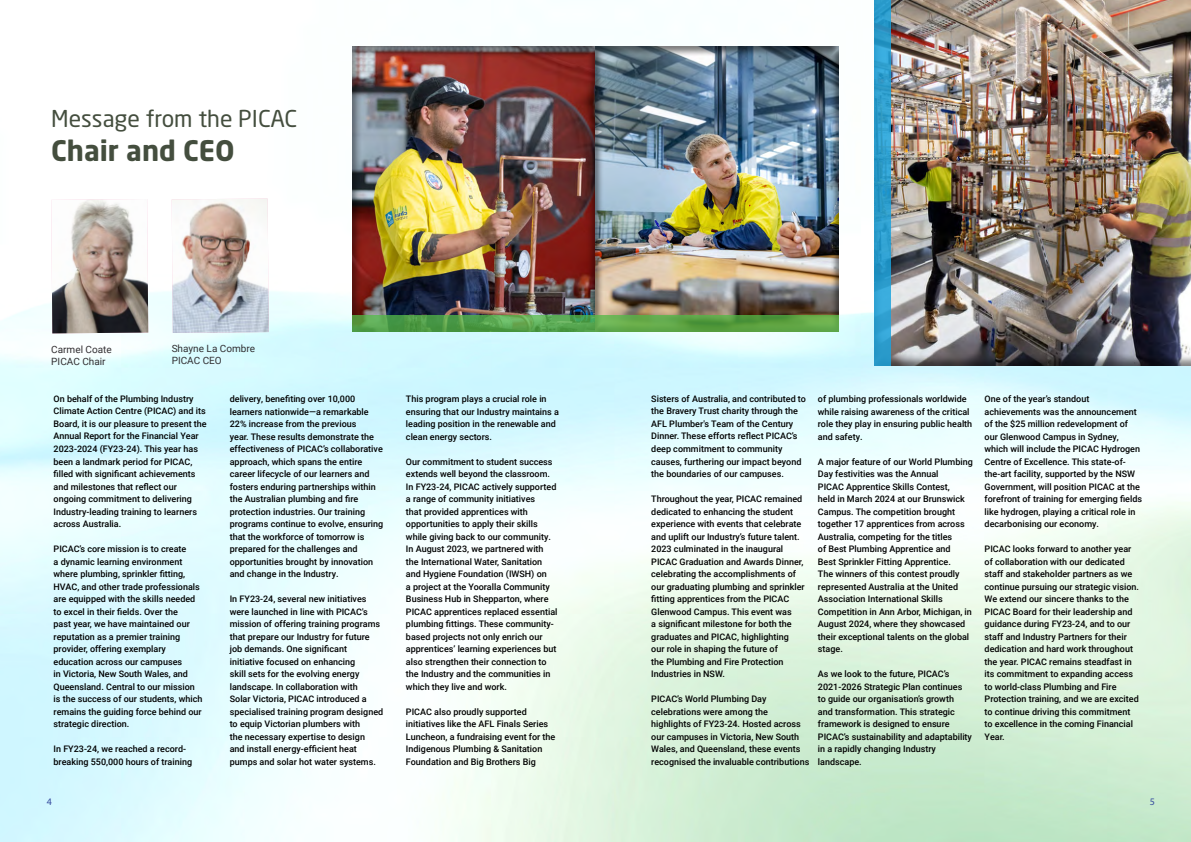
<style>
.page{position:relative;width:1191px;height:842px;background:#fff}
.page>*{position:absolute;margin:0;border:0;box-sizing:border-box;transform-origin:0 0}
.t1{font:700 28px "Neo Sans Std";color:#444e3e}
.t2{font:23px "Neo Sans Std";color:#444e3e}
.t3{font:10px/12px "Roboto";color:#312f32}
.t4{font:10px "Myriad Pro";color:#364b9e}
.t5{font:500 9px/12.5px "Roboto";color:#000}
</style>
<div class="page">
<img style="left:51px;top:199px;width:97px;height:134px">
<img style="left:172px;top:199px;width:97px;height:134px">
<div style="left:344px;top:38px;width:260px;height:294px;background:#000;opacity:.5"></div>
<div style="left:587px;top:38px;width:260px;height:295px;background:#000;opacity:.5"></div>
<div style="left:866px;top:0;width:325px;height:366px;background:#000;opacity:.5"></div>
<svg style="left:352px;top:315px;width:486px;height:17px;background:#58a248"></svg>
<svg style="left:874px;top:0;width:16px;height:366px;background:#2b9ccc"></svg>
<h2 class="t2" style="left:51px;top:104px;width:247px">Message from the PICAC</h2>
<h1 class="t1" style="left:51px;top:132px;width:185px">Chair and CEO</h1>
<p class="t3" style="left:51px;top:343px;width:62px">Carmel Coate<br>PICAC Chair</p>
<p class="t3" style="left:172px;top:342px;width:85px">Shayne La Combre<br>PICAC CEO</p>
<p class="t5" style="left:54px;top:392px;width:155px">On behalf of the Plumbing Industry Climate Action Centre (PICAC) and its Board, it is our pleasure to present the Annual Report for the Financial Year 2023-2024 (FY23-24). This year has been a landmark period for PICAC, filled with significant achievements and milestones that reflect our ongoing commitment to delivering Industry-leading training to learners across Australia.</p>
<p class="t5" style="left:54px;top:542px;width:150px">PICAC’s core mission is to create<br>a dynamic learning environment where plumbing, sprinkler fitting, HVAC, and other trade professionals are equipped with the skills needed to excel in their fields. Over the<br>past year, we have maintained our reputation as a premier training provider, offering exemplary education across our campuses<br>in Victoria, New South Wales, and Queensland. Central to our mission is the success of our students, which remains the guiding force behind our strategic direction.</p>
<p class="t5" style="left:54px;top:742px;width:140px">In FY23-24, we reached a record&shy;breaking 550,000 hours of training</p>
<p class="t5" style="left:230px;top:392px;width:155px">delivery, benefiting over 10,000 learners nationwide—a remarkable 22% increase from the previous<br>year. These results demonstrate the effectiveness of PICAC’s collaborative approach, which spans the entire career lifecycle of our learners and fosters enduring partnerships within the Australian plumbing and fire protection industries. Our training programs continue to evolve, ensuring that the workforce of tomorrow is prepared for the challenges and opportunities brought by innovation and change in the Industry.</p>
<p class="t5" style="left:230px;top:592px;width:155px">In FY23-24, several new initiatives were launched in line with PICAC's mission of offering training programs that prepare our Industry for future job demands. One significant initiative focused on enhancing<br>skill sets for the evolving energy landscape. In collaboration with<br>Solar Victoria, PICAC introduced a specialised training program designed to equip Victorian plumbers with<br>the necessary expertise to design<br>and install energy-efficient heat pumps and solar hot water systems.</p>
<p class="t5" style="left:406px;top:392px;width:154px">This program plays a crucial role in ensuring that our Industry maintains a leading position in the renewable and clean energy sectors.</p>
<p class="t5" style="left:406px;top:455px;width:153px">Our commitment to student success extends well beyond the classroom.<br>In FY23-24, PICAC actively supported a range of community initiatives<br>that provided apprentices with opportunities to apply their skills while giving back to our community.<br>In August 2023, we partnered with the International Water, Sanitation and Hygiene Foundation (IWSH) on<br>a project at the Yooralla Community Business Hub in Shepparton, where PICAC apprentices replaced essential plumbing fittings. These community&shy;based projects not only enrich our apprentices’ learning experiences but also strengthen their connection to the Industry and the communities in which they live and work.</p>
<p class="t5" style="left:406px;top:705px;width:151px">PICAC also proudly supported initiatives like the AFL Finals Series Luncheon, a fundraising event for the Indigenous Plumbing &amp; Sanitation Foundation and Big Brothers Big</p>
<p class="t5" style="left:651px;top:392px;width:156px">Sisters of Australia, and contributed to the Bravery Trust charity through the AFL Plumber's Team of the Century Dinner. These efforts reflect PICAC’s deep commitment to community causes, furthering our impact beyond the boundaries of our campuses.</p>
<p class="t5" style="left:651px;top:492px;width:155px">Throughout the year, PICAC remained dedicated to enhancing the student experience with events that celebrate and uplift our Industry’s future talent.<br>2023 culminated in the inaugural PICAC Graduation and Awards Dinner, celebrating the accomplishments of our graduating plumbing and sprinkler fitting apprentices from the PICAC Glenwood Campus. This event was<br>a significant milestone for both the graduates and PICAC, highlighting<br>our role in shaping the future of<br>the Plumbing and Fire Protection Industries in NSW.</p>
<p class="t5" style="left:651px;top:692px;width:160px">PICAC’s World Plumbing Day celebrations were among the highlights of FY23-24. Hosted across our campuses in Victoria, New South Wales, and Queensland, these events recognised the invaluable contributions</p>
<p class="t5" style="left:818px;top:392px;width:156px">of plumbing professionals worldwide while raising awareness of the critical role they play in ensuring public health and safety.</p>
<p class="t5" style="left:818px;top:455px;width:156px">A major feature of our World Plumbing Day festivities was the Annual<br>PICAC Apprentice Skills Contest,<br>held in March 2024 at our Brunswick Campus. The competition brought together 17 apprentices from across Australia, competing for the titles<br>of Best Plumbing Apprentice and<br>Best Sprinkler Fitting Apprentice.<br>The winners of this contest proudly represented Australia at the United Association International Skills Competition in Ann Arbor, Michigan, in August 2024, where they showcased their exceptional talents on the global stage.</p>
<p class="t5" style="left:818px;top:667px;width:156px">As we look to the future, PICAC’s<br>2021-2026 Strategic Plan continues to guide our organisation’s growth<br>and transformation. This strategic framework is designed to ensure<br>PICAC’s sustainability and adaptability in a rapidly changing Industry landscape.</p>
<p class="t5" style="left:984px;top:392px;width:159px">One of the year’s standout achievements was the announcement of the $25 million redevelopment of our Glenwood Campus in Sydney, which will include the PICAC Hydrogen Centre of Excellence. This state-of&shy;the-art facility, supported by the NSW Government, will position PICAC at the forefront of training for emerging fields like hydrogen, playing a critical role in decarbonising our economy.</p>
<p class="t5" style="left:984px;top:542px;width:156px">PICAC looks forward to another year of collaboration with our dedicated staff and stakeholder partners as we continue pursuing our strategic vision.<br>We extend our sincere thanks to the PICAC Board for their leadership and guidance during FY23-24, and to our staff and Industry Partners for their dedication and hard work throughout the year. PICAC remains steadfast in its commitment to expanding access to world-class Plumbing and Fire Protection training, and we are excited to continue driving this commitment to excellence in the coming Financial Year.</p>
<p class="t4" style="left:47px;top:796px;width:7px">4</p>
<p class="t4" style="left:1149px;top:796px;width:7px">5</p>
</div>
